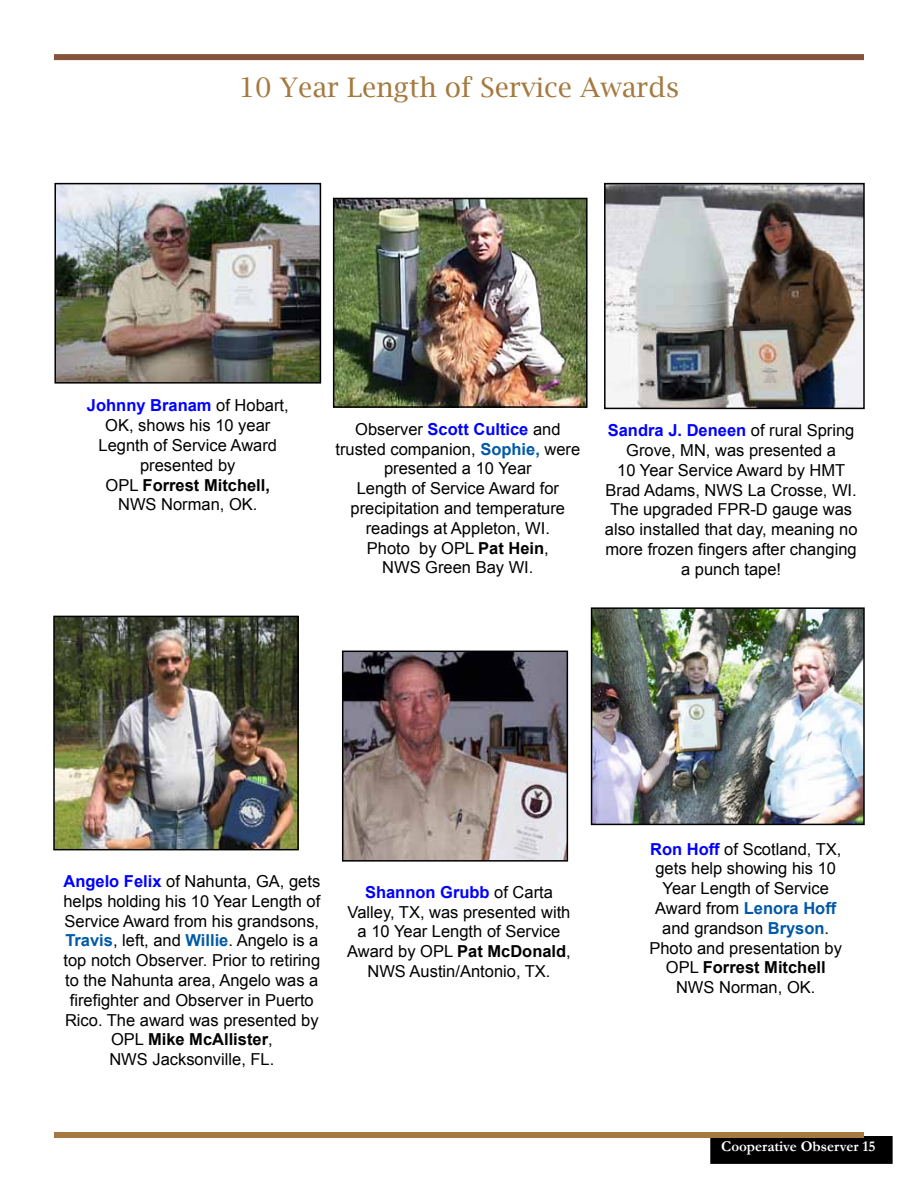
<style>
.page{position:relative;width:918px;height:1188px;background:#fff}
.page>*{position:absolute;margin:0;border:0;box-sizing:border-box;transform-origin:0 0}
.t1{font:27px "Lucida Bright";color:#a5793f}
.t2{font:16.5px/19.8px "Arial";color:#000;text-align:center}
.t3{font:700 15px "Garamond";color:#fff}
.s1{font-weight:700;color:#00f}
.s2{font-weight:700}
.s3{font-weight:700;color:#0059a7}
</style>
<div class="page">
<div style="left:711px;top:1137px;width:181px;height:26px;background:#000"></div>
<div style="left:710px;top:1136px;width:183px;height:28px;border:2px solid #000"></div>
<div style="left:54px;top:1132px;width:810px;height:6px;background:#a5793f"></div>
<div style="left:54px;top:54px;width:810px;height:6px;background:#845339"></div>
<img style="left:594px;top:610px;width:268px;height:212px">
<div style="left:591px;top:607px;width:274px;height:218px;border:2px solid #000"></div>
<img style="left:336px;top:201px;width:249px;height:204px">
<div style="left:333px;top:198px;width:255px;height:210px;border:2px solid #000"></div>
<img style="left:607px;top:186px;width:255px;height:220px">
<div style="left:604px;top:183px;width:261px;height:226px;border:2px solid #000"></div>
<img style="left:345px;top:654px;width:220px;height:205px">
<div style="left:342px;top:651px;width:226px;height:211px;border:2px solid #000"></div>
<img style="left:56px;top:619px;width:240px;height:228px">
<div style="left:53px;top:616px;width:246px;height:234px;border:2px solid #000"></div>
<img style="left:57px;top:186px;width:261px;height:195px">
<div style="left:54px;top:183px;width:267px;height:201px;border:2px solid #000"></div>
<h1 class="t1" style="left:239px;top:72px;width:442px">10 Year Length of Service Awards</h1>
<p class="t2" style="left:87px;top:396px;width:203px"><span class="s1">Johnny Branam</span> of Hobart,<br>OK, shows his 10 year<br>Legnth of Service Award presented by<br>OPL <span class="s2">Forrest Mitchell,<br></span>NWS Norman, OK.</p>
<p class="t2" style="left:335px;top:419px;width:246px">Observer <span class="s1">Scott Cultice</span> and trusted companion, <span class="s3">Sophie,</span> were presented a 10 Year<br>Length of Service Award for precipitation and temperature readings at Appleton, WI.<br>Photo by OPL <span class="s2">Pat Hein</span>,<br>NWS Green Bay WI.</p>
<p class="t2" style="left:605px;top:421px;width:254px"><span class="s1">Sandra J. Deneen</span> of rural Spring<br>Grove, MN, was presented a<br>10 Year Service Award by HMT<br>Brad Adams, NWS La Crosse, WI.<br>The upgraded FPR-D gauge was also installed that day, meaning no more frozen fingers after changing a punch tape!</p>
<p class="t2" style="left:63px;top:872px;width:258px"><span class="s1">Angelo Felix</span> of Nahunta, GA, gets helps holding his 10 Year Length of<br>Service Award from his grandsons,<br><span class="s3">Travis</span>, left, and <span class="s3">Willie</span>. Angelo is a top notch Observer. Prior to retiring to the Nahunta area, Angelo was a firefighter and Observer in Puerto<br>Rico. The award was presented by<br>OPL <span class="s2">Mike McAllister</span>,<br>NWS Jacksonville, FL.</p>
<p class="t2" style="left:347px;top:882px;width:225px"><span class="s1">Shannon Grubb</span> of Carta<br>Valley, TX, was presented with a 10 Year Length of Service<br>Award by OPL <span class="s2">Pat McDonald</span>,<br>NWS Austin/Antonio, TX.</p>
<p class="t2" style="left:649px;top:839px;width:194px"><span class="s1">Ron Hoff</span> of Scotland, TX, gets help showing his 10<br>Year Length of Service<br>Award from <span class="s3">Lenora Hoff </span>and grandson <span class="s3">Bryson</span>.<br>Photo and presentation by<br>OPL <span class="s2">Forrest Mitchell<br></span>NWS Norman, OK.</p>
<p class="t3" style="left:721px;top:1136px;width:156px">Cooperative Observer 15</p>
</div>
